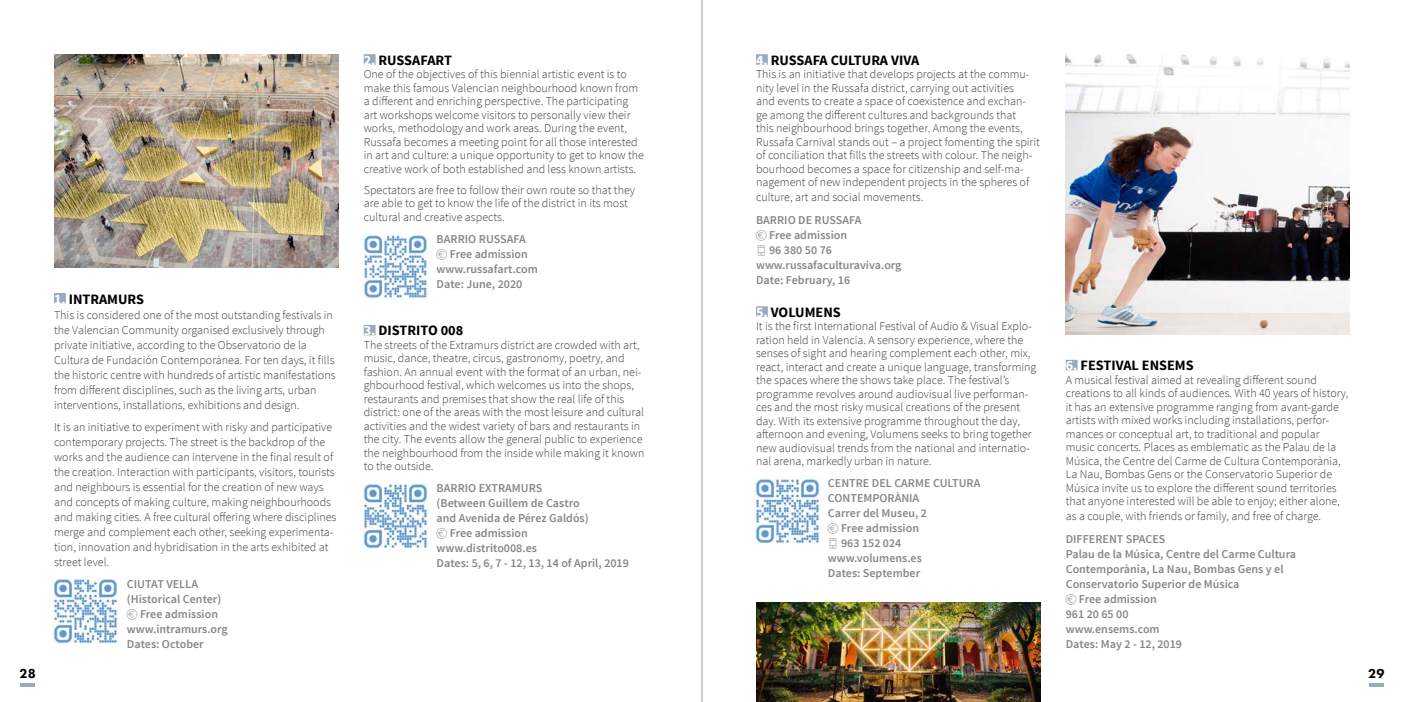
<style>
.page{position:relative;width:1404px;height:702px;background:#fff}
.page>*{position:absolute;margin:0;border:0;box-sizing:border-box;transform-origin:0 0}
.t1{font:700 14.25px "Source Sans Pro";color:#000}
.t2{font:800 13.5px "Futura PT";color:#000}
.t3{font:300 12px/13.5px "Source Sans Pro";color:#3c3c3b}
.t4{font:600 12px/15px "Source Sans Pro";color:#878787}
.s1{color:#fff}
.s2{font-family:"icoguia";font-weight:400;font-size:10.5px;color:#899198}
</style>
<div class="page">
<hr style="left:1368px;top:683px;width:15px;height:4px;background:#9ba9c0">
<svg style="left:20px;top:683px;width:15px;height:3px"></svg>
<img style="left:756px;top:602px;width:284px;height:100px">
<div style="left:54px;top:293px;width:12px;height:10px;background:#9ba9c0"></div>
<div style="left:756px;top:54px;width:11px;height:11px;background:#9ba9c0"></div>
<div style="left:756px;top:306px;width:11px;height:11px;background:#9ba9c0"></div>
<div style="left:364px;top:54px;width:11px;height:11px;background:#9ba9c0"></div>
<img style="left:54px;top:54px;width:284px;height:213px">
<img style="left:1065px;top:54px;width:284px;height:280px">
<div style="left:1065px;top:360px;width:12px;height:10px;background:#9ba9c0"></div>
<hr style="left:701px;top:0;width:1px;height:702px;background:#9d9d9c">
<div style="left:364px;top:325px;width:11px;height:10px;background:#9ba9c0"></div>
<img style="left:53px;top:578px;width:65px;height:65px">
<img style="left:362px;top:233px;width:66px;height:66px">
<img style="left:362px;top:483px;width:66px;height:65px">
<img style="left:754px;top:478px;width:66px;height:65px">
<p class="t1" style="left:54px;top:289px;width:92px"><span class="s1">1.</span> INTRAMURS</p>
<p class="t3" style="left:54px;top:307px;width:283px;line-height:15px">This is considered one of the most outstanding festivals in the Valencian Community organised exclusively through private initiative, according to the Observatorio de la Cultura de Fundación Contemporánea. For ten days, it fills the historic centre with hundreds of artistic manifestations from different disciplines, such as the living arts, urban interventions, installations, exhibitions and design.</p>
<p class="t3" style="left:54px;top:419px;width:284px;line-height:15px">It is an initiative to experiment with risky and participative contemporary projects. The street is the backdrop of the works and the audience can intervene in the final result of the creation. Interaction with participants, visitors, tourists and neighbours is essential for the creation of new ways and concepts of making culture, making neighbourhoods and making cities. A free cultural offering where disciplines merge and complement each other, seeking experimenta&shy;tion, innovation and hybridisation in the arts exhibited at street level.</p>
<p class="t4" style="left:127px;top:576px;width:73px">CIUTAT VELLA</p>
<p class="t4" style="left:127px;top:591px;width:96px">(Historical Center)</p>
<p class="t4" style="left:140px;top:606px;width:79px">Free admission</p>
<p class="t4" style="left:127px;top:621px;width:102px">www.intramurs.org</p>
<p class="t4" style="left:127px;top:636px;width:78px">Dates: October</p>
<p class="t1" style="left:364px;top:51px;width:90px"><span class="s1">2.</span> RUSSAFART</p>
<p class="t3" style="left:364px;top:68px;width:282px">One of the objectives of this biennial artistic event is to make this famous Valencian neighbourhood known from a different and enriching perspective. The participating art workshops welcome visitors to personally view their works, methodology and work areas. During the event, Russafa becomes a meeting point for all those interested in art and culture: a unique opportunity to get to know the creative work of both established and less known artists.</p>
<p class="t3" style="left:364px;top:183px;width:273px">Spectators are free to follow their own route so that they are able to get to know the life of the district in its most cultural and creative aspects.</p>
<p class="t4" style="left:436px;top:231px;width:91px">BARRIO RUSSAFA</p>
<p class="t4" style="left:450px;top:246px;width:79px">Free admission</p>
<p class="t4" style="left:436px;top:261px;width:103px">www.russafart.com</p>
<p class="t4" style="left:436px;top:276px;width:87px">Date: June, 2020</p>
<p class="t1" style="left:364px;top:321px;width:101px"><span class="s1">3.</span> DISTRITO 008</p>
<p class="t3" style="left:364px;top:338px;width:282px">The streets of the Extramurs district are crowded with art, music, dance, theatre, circus, gastronomy, poetry, and fashion. An annual event with the format of an urban, nei&shy;ghbourhood festival, which welcomes us into the shops, restaurants and premises that show the real life of this district: one of the areas with the most leisure and cultural activities and the widest variety of bars and restaurants in the city. The events allow the general public to experience the neighbourhood from the inside while making it known to the outside.</p>
<p class="t4" style="left:436px;top:481px;width:107px">BARRIO EXTRAMURS</p>
<p class="t4" style="left:436px;top:496px;width:144px">(Between Guillem de Castro</p>
<p class="t4" style="left:436px;top:511px;width:153px">and Avenida de Pérez Galdós)</p>
<p class="t4" style="left:450px;top:526px;width:79px">Free admission</p>
<p class="t4" style="left:436px;top:541px;width:102px">www.distrito008.es</p>
<p class="t4" style="left:436px;top:556px;width:194px">Dates: 5, 6, 7 - 12, 13, 14 of April, 2019</p>
<p class="t1" style="left:756px;top:51px;width:165px"><span class="s1">4.</span> RUSSAFA CULTURA VIVA</p>
<p class="t3" style="left:756px;top:68px;width:285px">This is an initiative that develops projects at the commu&shy;nity level in the Russafa district, carrying out activities<br>and events to create a space of coexistence and exchan&shy;ge among the different cultures and backgrounds that<br>this neighbourhood brings together. Among the events, Russafa Carnival stands out ‒ a project fomenting the spirit of conciliation that fills the streets with colour. The neigh&shy;bourhood becomes a space for citizenship and self-ma&shy;nagement of new independent projects in the spheres of</p>
<p class="t3" style="left:756px;top:191px;width:169px">culture, art and social movements.</p>
<p class="t4" style="left:756px;top:213px;width:107px;text-align:center">BARRIO DE RUSSAFA<br>Free admission</p>
<p class="t4" style="left:756px;top:243px;width:147px"><span class="s2">-</span> 96 380 50 76 www.russafaculturaviva.org<br>Date: February, 16</p>
<p class="t1" style="left:756px;top:303px;width:86px"><span class="s1">5.</span> VOLUMENS</p>
<p class="t3" style="left:756px;top:320px;width:282px">It is the first International Festival of Audio &amp; Visual Explo&shy;ration held in Valencia. A sensory experience, where the senses of sight and hearing complement each other, mix, react, interact and create a unique language, transforming the spaces where the shows take place. The festival’s programme revolves around audiovisual live performan&shy;ces and the most risky musical creations of the present day. With its extensive programme throughout the day, afternoon and evening, Volumens seeks to bring together new audiovisual trends from the national and internatio&shy;nal arena, markedly urban in nature.</p>
<p class="t4" style="left:827px;top:476px;width:154px">CENTRE DEL CARME CULTURA</p>
<p class="t4" style="left:827px;top:491px;width:93px">CONTEMPORÀNIA</p>
<p class="t4" style="left:827px;top:506px;width:101px">Carrer del Museu, 2</p>
<p class="t4" style="left:841px;top:521px;width:79px">Free admission</p>
<p class="t4" style="left:827px;top:536px;width:95px"><span class="s2">-</span> 963 152 024 www.volumens.es<br>Dates: September</p>
<p class="t1" style="left:1065px;top:356px;width:129px"><span class="s1">6.</span> FESTIVAL ENSEMS</p>
<p class="t3" style="left:1065px;top:373px;width:284px">A musical festival aimed at revealing different sound creations to all kinds of audiences. With 40 years of history, it has an extensive programme ranging from avant-garde artists with mixed works including installations, perfor&shy;mances or conceptual art, to traditional and popular music concerts. Places as emblematic as the Palau de la Música, the Centre del Carme de Cultura Contemporània, La Nau, Bombas Gens or the Conservatorio Superior de Música invite us to explore the different sound territories that anyone interested will be able to enjoy; either alone,</p>
<p class="t3" style="left:1065px;top:509px;width:257px">as a couple, with friends or family, and free of charge.</p>
<p class="t4" style="left:1065px;top:531px;width:101px">DIFFERENT SPACES</p>
<p class="t4" style="left:1065px;top:546px;width:232px">Palau de la Música, Centre del Carme Cultura</p>
<p class="t4" style="left:1065px;top:561px;width:219px">Contemporània, La Nau, Bombas Gens y el</p>
<p class="t4" style="left:1065px;top:576px;width:175px">Conservatorio Superior de Música</p>
<p class="t4" style="left:1078px;top:591px;width:79px">Free admission</p>
<p class="t4" style="left:1065px;top:606px;width:64px">961 20 65 00</p>
<p class="t4" style="left:1065px;top:621px;width:95px">www.ensems.com</p>
<p class="t4" style="left:1065px;top:636px;width:118px">Dates: May 2 - 12, 2019</p>
<p class="t2" style="left:19px;top:664px;width:18px">28</p>
<p class="t2" style="left:1367px;top:665px;width:18px">29</p>
</div>
